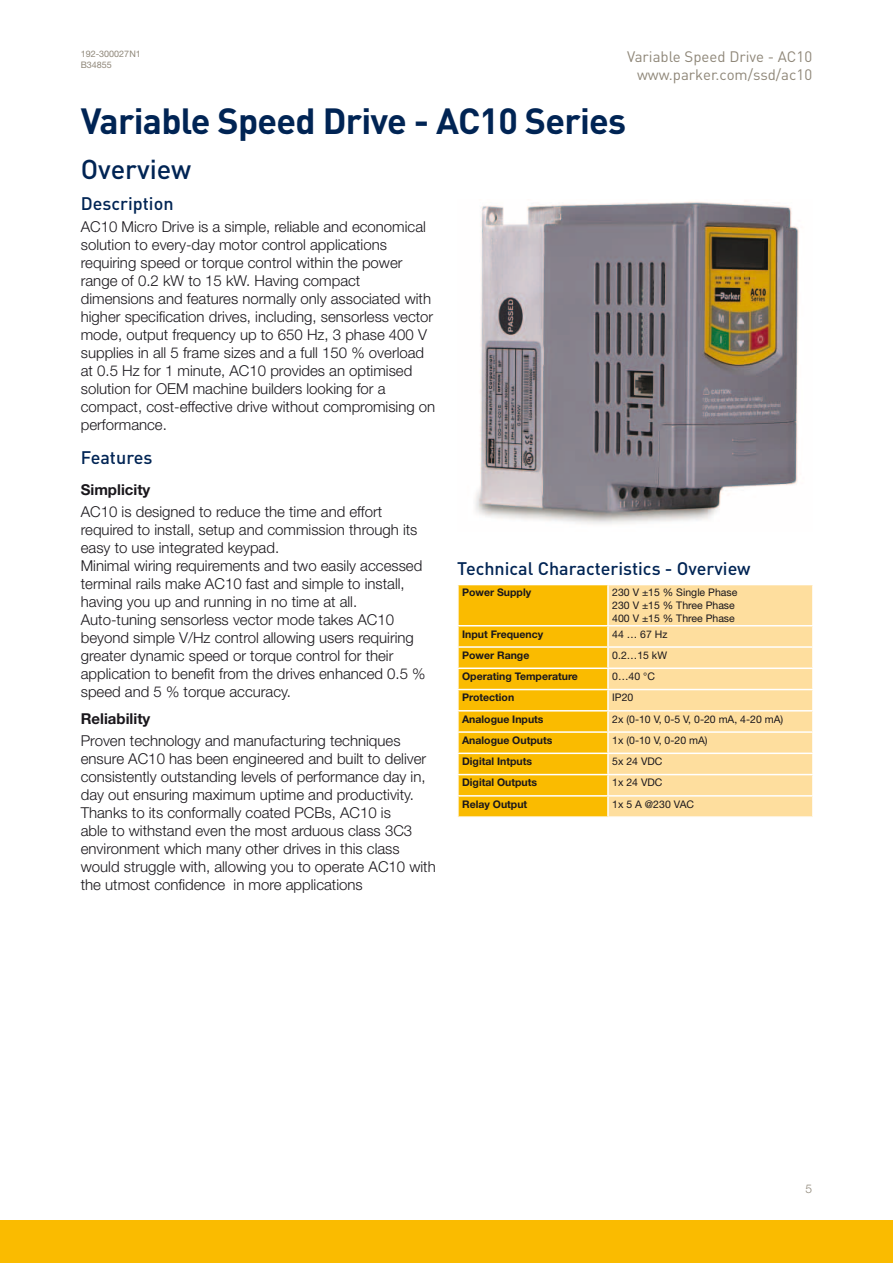
<style>
.page{position:relative;width:893px;height:1263px;background:#fff}
.page>*{position:absolute;margin:0;border:0;box-sizing:border-box;transform-origin:0 0}
.t1{font:700 36px "DINOT";letter-spacing:-.02em;color:#002454}
.t2{font:500 27px "DINOT";color:#002454}
.t3{font:500 18px "DINOT";color:#002454}
.t4{font:300 15px/18px "Helvetica Neue LT Std";color:#1a171c}
.t5{font:15px/18px "DINOT";color:#8f8779;text-align:right}
.t6{font:700 15px "Helvetica Neue LT Std";color:#1a171c}
.t7{font:300 12px "Helvetica Neue LT Std";color:#8f8779}
.t8{font:10.5px/12.6px "Helvetica Neue LT Std";color:#1a171c}
.t9{font:700 10.5px "Helvetica Neue LT Std";color:#1a171c}
.t10{font:9px/10.8px "Helvetica Neue LT Std";color:#8f8779}
</style>
<div class="page">
<div style="left:0;top:1220px;width:893px;height:43px;background:#fabb00"></div>
<img style="left:475px;top:201px;width:324px;height:323px">
<div style="left:609px;top:585px;width:203px;height:231px;background:#fede9e"></div>
<div style="left:608px;top:753px;width:205px;height:21px;background:#fede9e"></div>
<svg style="left:812px;top:648px;width:1px;height:19px"></svg>
<svg style="left:812px;top:733px;width:1px;height:19px"></svg>
<hr style="left:812px;top:754px;width:2px;height:20px;background:#fff">
<svg style="left:812px;top:797px;width:1px;height:19px"></svg>
<hr style="left:608px;top:646px;width:206px;height:2px;background:#fff">
<hr style="left:608px;top:667px;width:206px;height:2px;background:#fff">
<hr style="left:608px;top:689px;width:206px;height:1px;background:#fff">
<hr style="left:608px;top:710px;width:206px;height:1px;background:#fff">
<hr style="left:608px;top:731px;width:206px;height:2px;background:#fff">
<hr style="left:608px;top:752px;width:206px;height:2px;background:#fff">
<hr style="left:608px;top:774px;width:206px;height:1px;background:#fff">
<hr style="left:608px;top:795px;width:206px;height:2px;background:#fff">
<hr style="left:608px;top:625px;width:206px;height:1px;background:#fff">
<svg style="left:457px;top:585px;width:152px;height:232px;background:#fac21b"></svg>
<hr style="left:457px;top:816px;width:151px;height:2px;background:#fff">
<p class="t10" style="left:81px;top:49px;width:62px">192-300027N1<br>B34855</p>
<p class="t5" style="left:627px;top:47px;width:187px">Variable Speed Drive - AC10 www. parker. com/ssd/ac10</p>
<h1 class="t1" style="left:81px;top:96px;width:547px">Variable Speed Drive - AC10 Series</h1>
<h2 class="t2" style="left:81px;top:151px;width:112px">Overview</h2>
<p class="t3" style="left:81px;top:191px;width:94px">Description</p>
<p class="t4" style="left:81px;top:217px;width:356px">AC10 Micro Drive is a simple, reliable and economical solution to every-day motor control applications requiring speed or torque control within the power range of 0.2 kW to 15 kW. Having compact dimensions and features normally only associated with higher specification drives, including, sensorless vector mode, output frequency up to 650 Hz, 3 phase 400 V supplies in all 5 frame sizes and a full 150 % overload at 0.5 Hz for 1 minute, AC10 provides an optimised solution for OEM machine builders looking for a compact, cost-effective drive without compromising on performance.</p>
<p class="t3" style="left:81px;top:446px;width:73px">Features</p>
<p class="t6" style="left:81px;top:480px;width:71px">Simplicity</p>
<p class="t4" style="left:81px;top:503px;width:346px">AC10 is designed to reduce the time and effort required to install, setup and commission through its easy to use integrated keypad.<br>Minimal wiring requirements and two easily accessed terminal rails make AC10 fast and simple to install, having you up and running in no time at all.<br>Auto-tuning sensorless vector mode takes AC10 beyond simple V/Hz control allowing users requiring greater dynamic speed or torque control for their application to benefit from the drives enhanced 0.5 % speed and 5 % torque accuracy.</p>
<p class="t6" style="left:81px;top:709px;width:71px">Reliability</p>
<p class="t4" style="left:81px;top:731px;width:356px">Proven technology and manufacturing techniques ensure AC10 has been engineered and built to deliver consistently outstanding levels of performance day in, day out ensuring maximum uptime and productivity.<br>Thanks to its conformally coated PCBs, AC10 is<br>able to withstand even the most arduous class 3C3 environment which many other drives in this class would struggle with, allowing you to operate AC10 with the utmost confidence in more applications</p>
<p class="t3" style="left:457px;top:556px;width:295px">Technical Characteristics - Overview</p>
<p class="t9" style="left:462px;top:586px;width:71px">Power Supply</p>
<p class="t8" style="left:612px;top:586px;width:127px">230 V ±15 % Single Phase<br>230 V ±15 % Three Phase<br>400 V ±15 % Three Phase</p>
<p class="t9" style="left:462px;top:627px;width:83px">Input Frequency</p>
<p class="t8" style="left:612px;top:627px;width:57px">44 … 67 Hz</p>
<p class="t9" style="left:462px;top:648px;width:69px">Power Range</p>
<p class="t8" style="left:612px;top:649px;width:56px">0.2…15 kW</p>
<p class="t9" style="left:462px;top:670px;width:117px">Operating Temperature</p>
<p class="t8" style="left:612px;top:670px;width:44px">0…40 °C</p>
<p class="t9" style="left:462px;top:691px;width:54px">Protection</p>
<p class="t8" style="left:612px;top:691px;width:23px">IP20</p>
<p class="t9" style="left:462px;top:712px;width:83px">Analogue Inputs</p>
<p class="t8" style="left:612px;top:712px;width:173px">2x (0-10 V, 0-5 V, 0-20 mA, 4-20 mA)</p>
<p class="t9" style="left:462px;top:734px;width:92px">Analogue Outputs</p>
<p class="t8" style="left:612px;top:734px;width:97px">1x (0-10 V, 0-20 mA)</p>
<p class="t9" style="left:462px;top:755px;width:71px">Digital Intputs</p>
<p class="t8" style="left:612px;top:755px;width:52px">5x 24 VDC</p>
<p class="t9" style="left:462px;top:776px;width:77px">Digital Outputs</p>
<p class="t8" style="left:612px;top:776px;width:52px">1x 24 VDC</p>
<p class="t9" style="left:462px;top:797px;width:67px">Relay Output</p>
<p class="t8" style="left:612px;top:797px;width:83px">1x 5 A @230 VAC</p>
<p class="t7" style="left:805px;top:1181px;width:8px">5</p>
</div>
